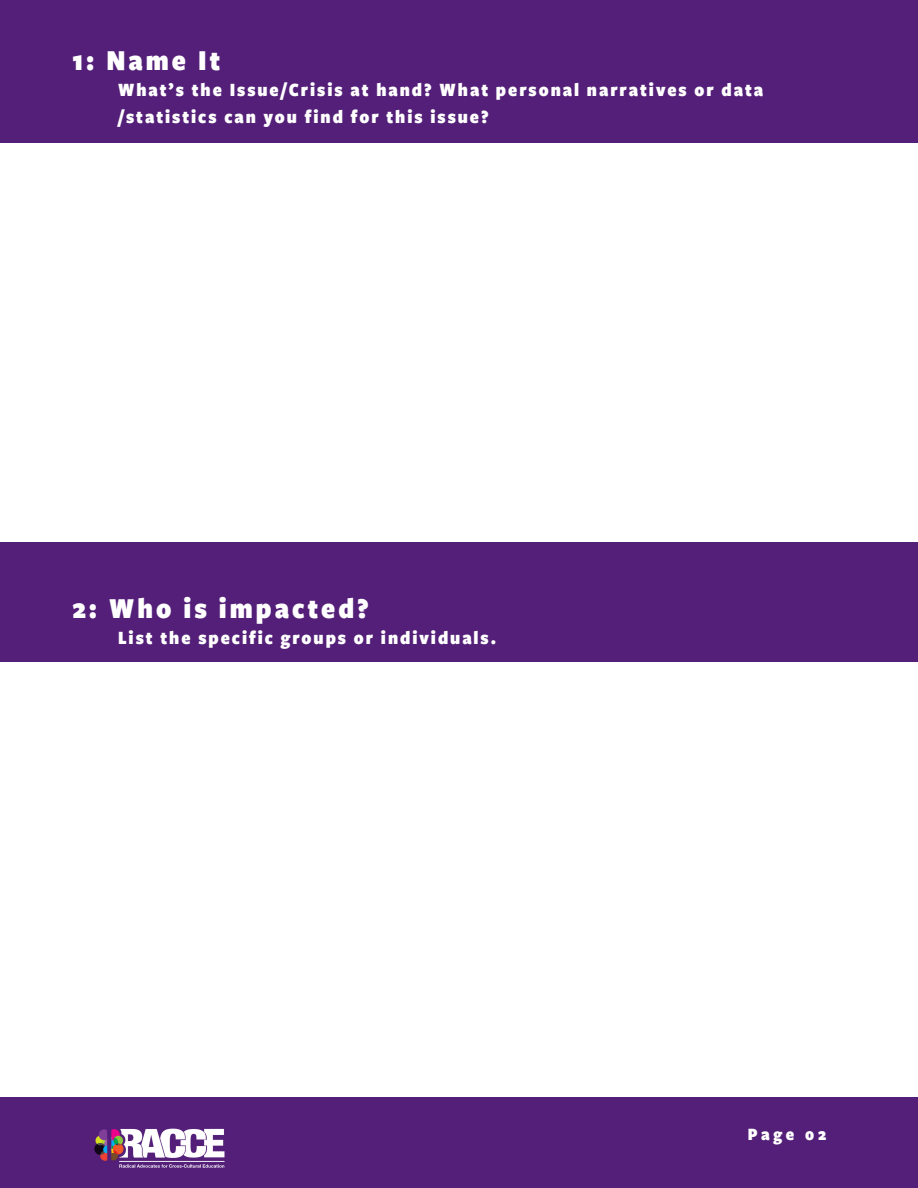
<style>
.page{position:relative;width:918px;height:1188px;background:#541f78}
.page>*{position:absolute;margin:0;border:0;box-sizing:border-box;transform-origin:0 0}
.t1{font:900 30px "Freight Sans Cnd Pro";letter-spacing:.1em;color:#fff}
.t2{font:900 19.5px/27px "Freight Sans Cnd Pro";letter-spacing:.1em;color:#fff}
.t3{font:900 18px "Freight Sans Cnd Pro";letter-spacing:.2em;color:#fff}
</style>
<div class="page">
<img style="left:94px;top:1128px;width:131px;height:40px">
<div style="left:0;top:143px;width:918px;height:399px;background:#fff"></div>
<div style="left:0;top:662px;width:918px;height:435px;background:#fff"></div>
<p class="t1" style="left:72px;top:47px;width:149px">1: Name It</p>
<p class="t2" style="left:118px;top:78px;width:647px">What’s the Issue/Crisis at hand? What personal narratives or data /statistics can you find for this issue?</p>
<p class="t1" style="left:72px;top:596px;width:298px">2: Who is impacted?</p>
<p class="t2" style="left:118px;top:625px;width:380px">List the specific groups or individuals.</p>
<p class="t3" style="left:748px;top:1126px;width:80px">Page 02</p>
</div>
